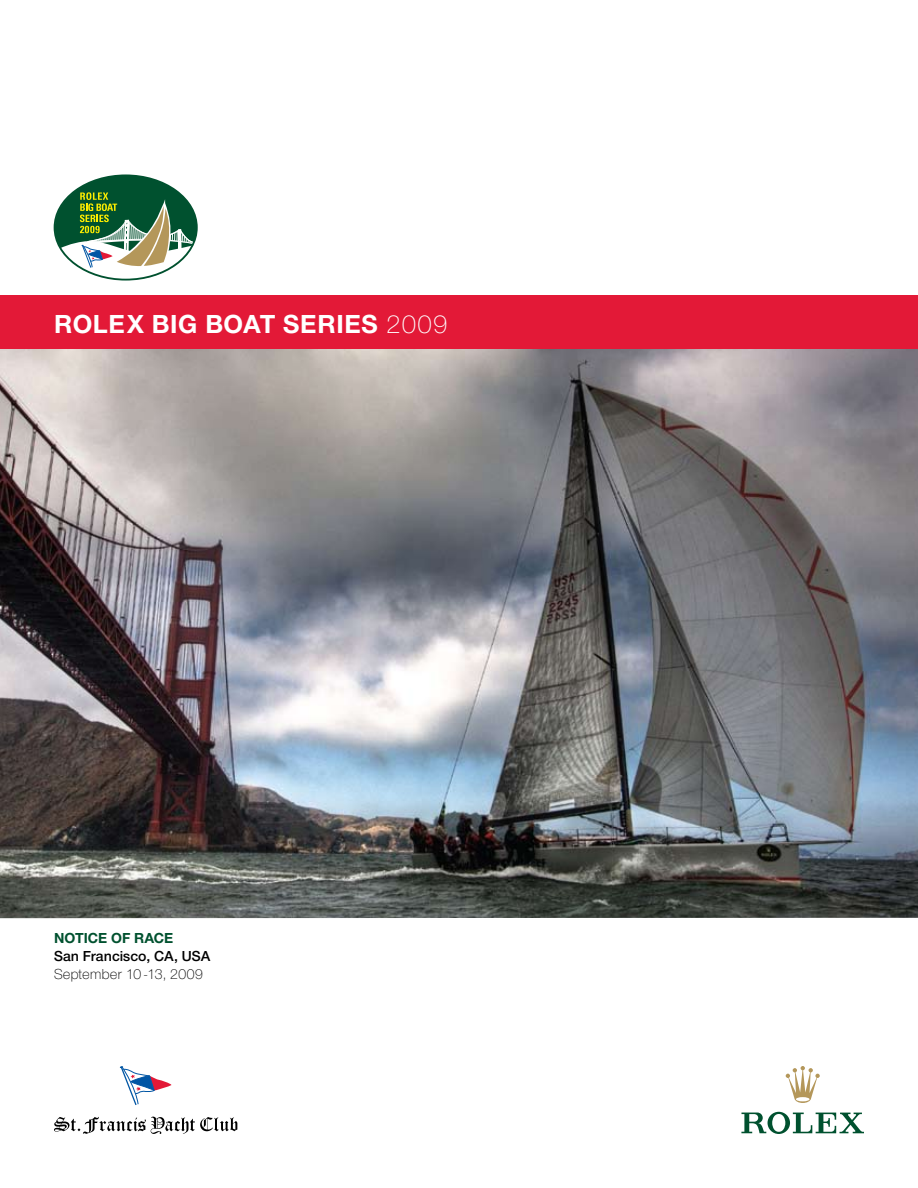
<style>
.page{position:relative;width:918px;height:1188px;background:#fff}
.page>*{position:absolute;margin:0;border:0;box-sizing:border-box;transform-origin:0 0}
.t1{font:700 27px "Nimbus Sans Novus T";letter-spacing:.02em;color:#fff}
.t2{font:600 15px "Nimbus Sans Novus T";color:#000}
.t3{font:300 15px "Nimbus Sans Novus T";color:#000}
.t4{font:700 15px "Nimbus Sans Novus T";color:#00512f}
.s1{font-weight:300}
</style>
<div class="page">
<img style="left:0;top:350px;width:918px;height:568px">
<div style="left:0;top:296px;width:918px;height:54px;background:#e31937"></div>
<svg style="left:786px;top:1066px;width:34px;height:37px"></svg>
<svg style="left:741px;top:1112px;width:123px;height:22px"></svg>
<svg style="left:54px;top:1117px;width:183px;height:17px"></svg>
<svg style="left:120px;top:1066px;width:52px;height:39px"></svg>
<svg style="left:54px;top:174px;width:144px;height:107px"></svg>
<p class="t1" style="left:54px;top:308px;width:395px">ROLEX BIG BOAT SERIES <span class="s1">2009</span></p>
<p class="t4" style="left:54px;top:929px;width:121px">NOTICE OF RACE</p>
<p class="t2" style="left:54px;top:947px;width:158px">San Francisco, CA, USA</p>
<p class="t3" style="left:54px;top:965px;width:151px">September 10 -13, 2009</p>
</div>
